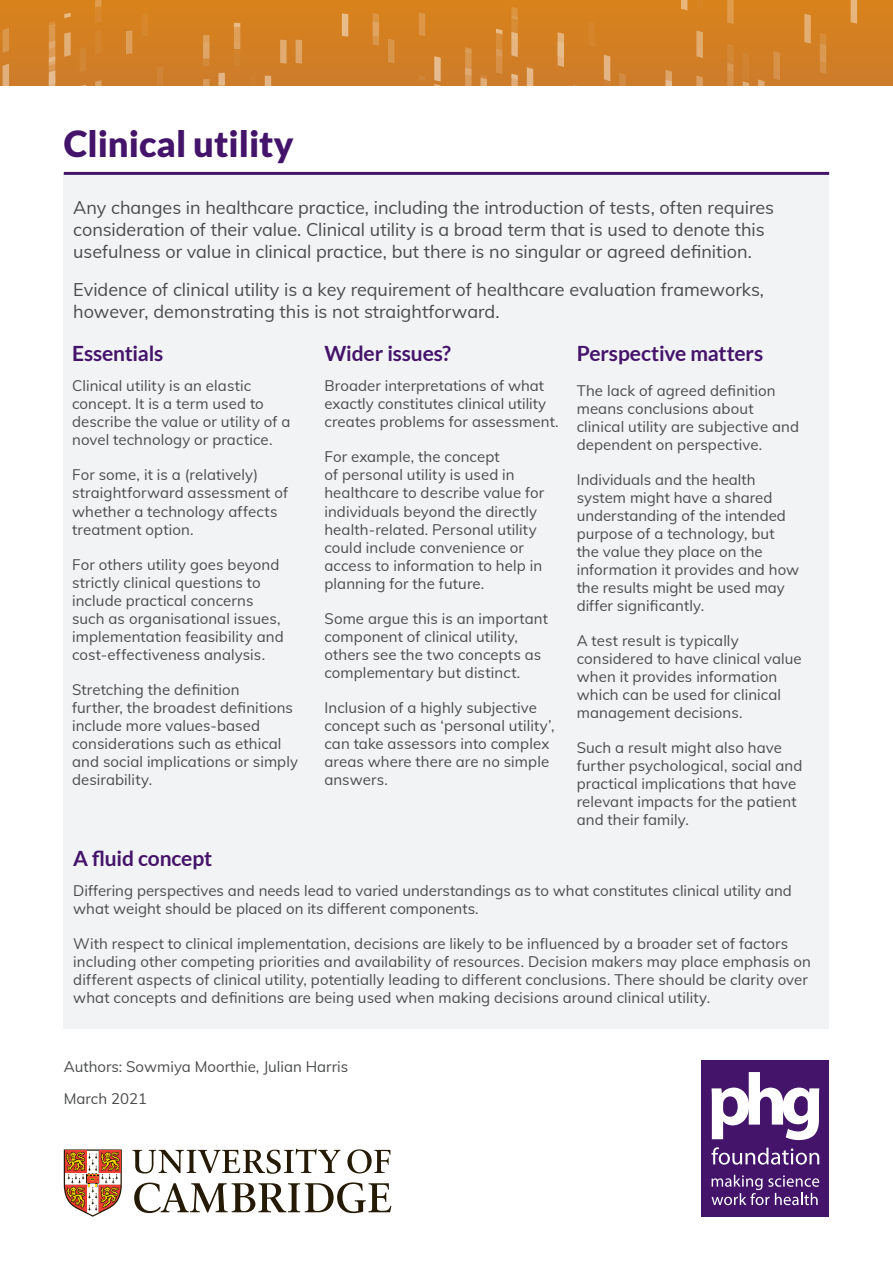
<style>
.page{position:relative;width:893px;height:1263px;background:#fff}
.page>*{position:absolute;margin:0;border:0;box-sizing:border-box;transform-origin:0 0}
.Chapter{font:900 36px "Lato";color:#44146b}
.subheading_2{font:700 21px "Lato";letter-spacing:-.005em;color:#44146b}
.t1{font:18px/21.6px "Muli";color:#4b4c4d}
.t2{font:15px/18px "Muli";letter-spacing:.005em;color:#4b4c4d}
</style>
<div class="page">
<div style="left:64px;top:173px;width:765px;height:856px;background:#f2f3f4"></div>
<hr style="left:64px;top:172px;width:765px;height:3px;background:#44146b">
<div style="left:702px;top:1060px;width:127px;height:157px;background:#44146b"></div>
<svg style="left:712px;top:1072px;width:107px;height:68px"></svg>
<svg style="left:712px;top:1147px;width:107px;height:17px"></svg>
<svg style="left:712px;top:1175px;width:107px;height:30px"></svg>
<svg style="left:64px;top:1149px;width:58px;height:68px"></svg>
<svg style="left:347px;top:1149px;width:43px;height:24px"></svg>
<svg style="left:134px;top:1182px;width:257px;height:31px"></svg>
<svg style="left:132px;top:1149px;width:208px;height:25px"></svg>
<svg style="left:0;top:0;width:893px;height:85px;background:#d38227"></svg>
<p class="Chapter" style="left:64px;top:122px;width:231px">Clinical utility</p>
<p class="t1" style="left:73px;top:196px;width:702px">Any changes in healthcare practice, including the introduction of tests, often requires consideration of their value. Clinical utility is a broad term that is used to denote this usefulness or value in clinical practice, but there is no singular or agreed definition.</p>
<p class="t1" style="left:73px;top:278px;width:692px">Evidence of clinical utility is a key requirement of healthcare evaluation frameworks, however, demonstrating this is not straightforward.</p>
<p class="subheading_2" style="left:72px;top:341px;width:93px">Essentials</p>
<p class="t2" style="left:72px;top:376px;width:220px">Clinical utility is an elastic concept. It is a term used to describe the value or utility of a novel technology or practice.</p>
<p class="t2" style="left:72px;top:465px;width:218px">For some, it is a (relatively) straightforward assessment of whether a technology affects treatment option.</p>
<p class="t2" style="left:72px;top:554px;width:213px">For others utility goes beyond strictly clinical questions to include practical concerns such as organisational issues, implementation feasibility and cost-effectiveness analysis.</p>
<p class="t2" style="left:72px;top:679px;width:228px">Stretching the definition<br>further, the broadest definitions include more values-based considerations such as ethical and social implications or simply desirability.</p>
<p class="subheading_2" style="left:324px;top:341px;width:128px">Wider issues?</p>
<p class="t2" style="left:324px;top:376px;width:236px">Broader interpretations of what exactly constitutes clinical utility creates problems for assessment.</p>
<p class="t2" style="left:324px;top:447px;width:221px">For example, the concept<br>of personal utility is used in healthcare to describe value for individuals beyond the directly health-related. Personal utility could include convenience or access to information to help in planning for the future.</p>
<p class="t2" style="left:324px;top:608px;width:225px">Some argue this is an important component of clinical utility, others see the two concepts as complementary but distinct.</p>
<p class="t2" style="left:324px;top:697px;width:232px">Inclusion of a highly subjective concept such as ‘personal utility’, can take assessors into complex areas where there are no simple answers.</p>
<p class="subheading_2" style="left:577px;top:341px;width:188px">Perspective matters</p>
<p class="t2" style="left:577px;top:381px;width:224px">The lack of agreed definition means conclusions about clinical utility are subjective and dependent on perspective.</p>
<p class="t2" style="left:577px;top:470px;width:224px">Individuals and the health system might have a shared understanding of the intended purpose of a technology, but the value they place on the information it provides and how the results might be used may differ significantly.</p>
<p class="t2" style="left:577px;top:631px;width:227px">A test result is typically considered to have clinical value when it provides information which can be used for clinical management decisions.</p>
<p class="t2" style="left:577px;top:738px;width:227px">Such a result might also have further psychological, social and practical implications that have relevant impacts for the patient and their family.</p>
<p class="subheading_2" style="left:73px;top:846px;width:140px">A fluid concept</p>
<p class="t2" style="left:73px;top:881px;width:720px">Differing perspectives and needs lead to varied understandings as to what constitutes clinical utility and what weight should be placed on its different components.</p>
<p class="t2" style="left:73px;top:934px;width:739px">With respect to clinical implementation, decisions are likely to be influenced by a broader set of factors including other competing priorities and availability of resources. Decision makers may place emphasis on different aspects of clinical utility, potentially leading to different conclusions. There should be clarity over what concepts and definitions are being used when making decisions around clinical utility.</p>
<p class="t2" style="left:64px;top:1049px;width:286px;line-height:32.4px">Authors: Sowmiya Moorthie, Julian Harris<br>March 2021</p>
</div>
